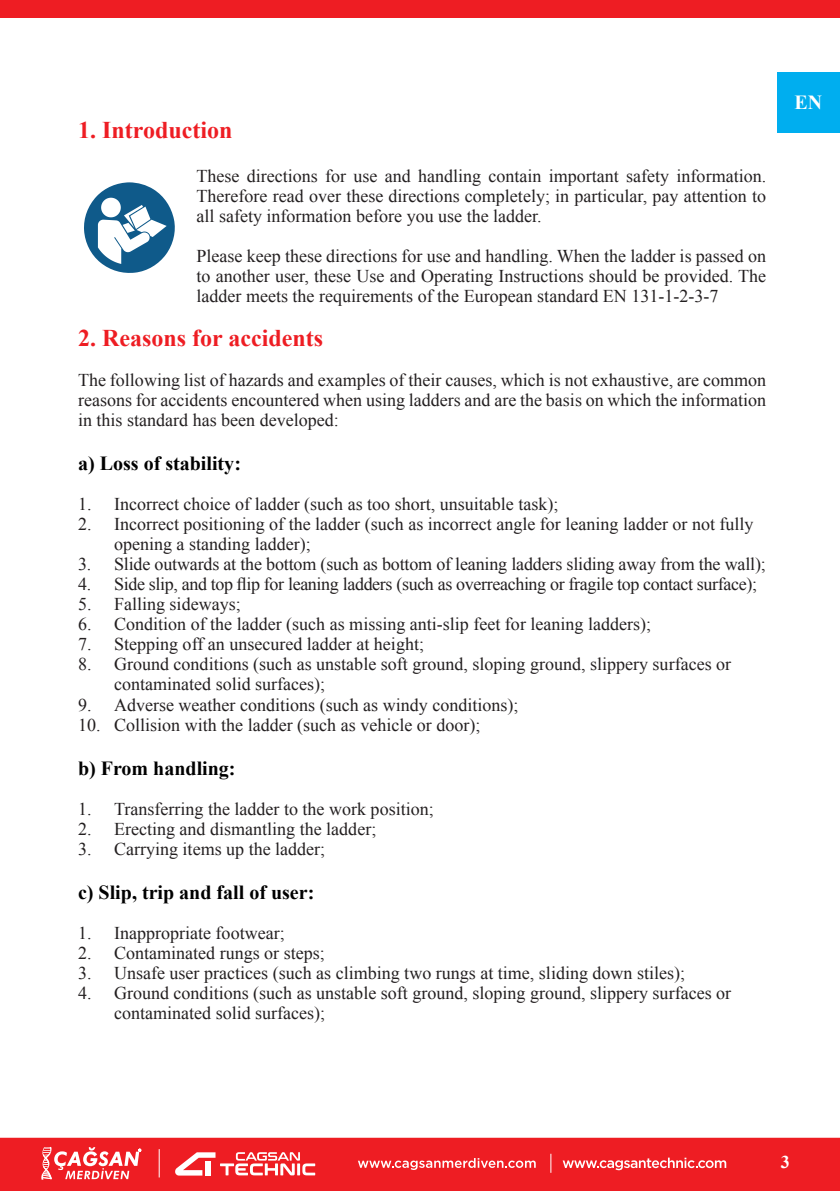
<style>
.page{position:relative;width:840px;height:1191px;background:#fff}
.page>*{position:absolute;margin:0;border:0;box-sizing:border-box;transform-origin:0 0}
.Ana_Baslıklar{font:700 24px "Times New Roman";color:#ee1d23}
.Ana_Baslıklar-2{font:700 20px "Times New Roman";color:#000}
.t1{font:700 20px "Times New Roman";color:#fff}
.Ana_Baslıklar-3{font:18px/20px "Times New Roman";color:#231f20;text-align:justify}
.Ana_Baslıklar-4{font:18px "Times New Roman";letter-spacing:-.02em;color:#231f20}
.t2{font:700 18px "Times New Roman";color:#fff}
</style>
<div class="page">
<div style="left:0;top:1137px;width:839px;height:54px;background:#ee1d23"></div>
<svg style="left:41px;top:1147px;width:100px;height:32px"></svg>
<svg style="left:358px;top:1158px;width:177px;height:12px"></svg>
<svg style="left:175px;top:1152px;width:140px;height:23px"></svg>
<div style="left:205px;top:1160px;width:5px;height:15px;background:#fff"></div>
<svg style="left:562px;top:1157px;width:163px;height:13px"></svg>
<svg style="left:550px;top:1153px;width:1px;height:19px"></svg>
<svg style="left:159px;top:1149px;width:1px;height:28px"></svg>
<div style="left:777px;top:72px;width:62px;height:61px;background:#00aeef"></div>
<div style="left:0;top:0;width:839px;height:18px;background:#ee1d23"></div>
<svg style="left:84px;top:182px;width:91px;height:91px"></svg>
<p class="Ana_Baslıklar" style="left:78px;top:114px;width:156px">1. Introduction</p>
<p class="Ana_Baslıklar-3" style="left:196px;top:166px;width:571px">These directions for use and handling contain important safety information.<br>Therefore read over these directions completely; in particular, pay attention to all safety information before you use the ladder.</p>
<p class="Ana_Baslıklar-3" style="left:196px;top:246px;width:571px">Please keep these directions for use and handling. When the ladder is passed on to another user, these Use and Operating Instructions should be provided. The ladder meets the requirements of the European standard EN 131-1-2-3-7</p>
<p class="Ana_Baslıklar" style="left:78px;top:322px;width:246px">2. Reasons for accidents</p>
<p class="Ana_Baslıklar-3" style="left:78px;top:370px;width:689px">The following list of hazards and examples of their causes, which is not exhaustive, are common reasons for accidents encountered when using ladders and are the basis on which the information in this standard has been developed:</p>
<p class="Ana_Baslıklar-2" style="left:78px;top:450px;width:164px">a) Loss of stability:</p>
<p class="Ana_Baslıklar-3" style="left:78px;top:494px;width:481px">1. Incorrect choice of ladder (such as too short, unsuitable task);</p>
<p class="Ana_Baslıklar-3" style="left:114px;top:514px;width:640px;text-indent:-36px">2. Incorrect positioning of the ladder (such as incorrect angle for leaning ladder or not fully opening a standing ladder);</p>
<p class="Ana_Baslıklar-3" style="left:78px;top:554px;width:689px">3. Slide outwards at the bottom (such as bottom of leaning ladders sliding away from the wall);</p>
<p class="Ana_Baslıklar-4" style="left:78px;top:572px;width:680px">4. Side slip, and top flip for leaning ladders (such as overreaching or fragile top contact surface);</p>
<p class="Ana_Baslıklar-3" style="left:78px;top:594px;width:164px">5. Falling sideways;</p>
<p class="Ana_Baslıklar-3" style="left:78px;top:614px;width:574px">6. Condition of the ladder (such as missing anti-slip feet for leaning ladders);</p>
<p class="Ana_Baslıklar-3" style="left:78px;top:634px;width:347px">7. Stepping off an unsecured ladder at height;</p>
<p class="Ana_Baslıklar-3" style="left:114px;top:654px;width:618px;text-indent:-36px">8. Ground conditions (such as unstable soft ground, sloping ground, slippery surfaces or contaminated solid surfaces);</p>
<p class="Ana_Baslıklar-3" style="left:78px;top:694px;width:441px">9. Adverse weather conditions (such as windy conditions);</p>
<p class="Ana_Baslıklar-3" style="left:78px;top:714px;width:403px">10. Collision with the ladder (such as vehicle or door);</p>
<p class="Ana_Baslıklar-2" style="left:78px;top:754px;width:159px">b) From handling:</p>
<p class="Ana_Baslıklar-3" style="left:78px;top:798px;width:357px">1. Transferring the ladder to the work position;</p>
<p class="Ana_Baslıklar-3" style="left:78px;top:818px;width:299px">2. Erecting and dismantling the ladder;</p>
<p class="Ana_Baslıklar-3" style="left:78px;top:838px;width:248px">3. Carrying items up the ladder;</p>
<p class="Ana_Baslıklar-2" style="left:78px;top:878px;width:238px">c) Slip, trip and fall of user:</p>
<p class="Ana_Baslıklar-3" style="left:78px;top:922px;width:208px">1. Inappropriate footwear;</p>
<p class="Ana_Baslıklar-3" style="left:78px;top:942px;width:248px">2. Contaminated rungs or steps;</p>
<p class="Ana_Baslıklar-3" style="left:78px;top:962px;width:608px">3. Unsafe user practices (such as climbing two rungs at time, sliding down stiles);</p>
<p class="Ana_Baslıklar-3" style="left:114px;top:982px;width:618px;text-indent:-36px">4. Ground conditions (such as unstable soft ground, sloping ground, slippery surfaces or contaminated solid surfaces);</p>
<p class="t1" style="left:794px;top:89px;width:29px">EN</p>
<p class="t2" style="left:780px;top:1149px;width:10px">3</p>
</div>
